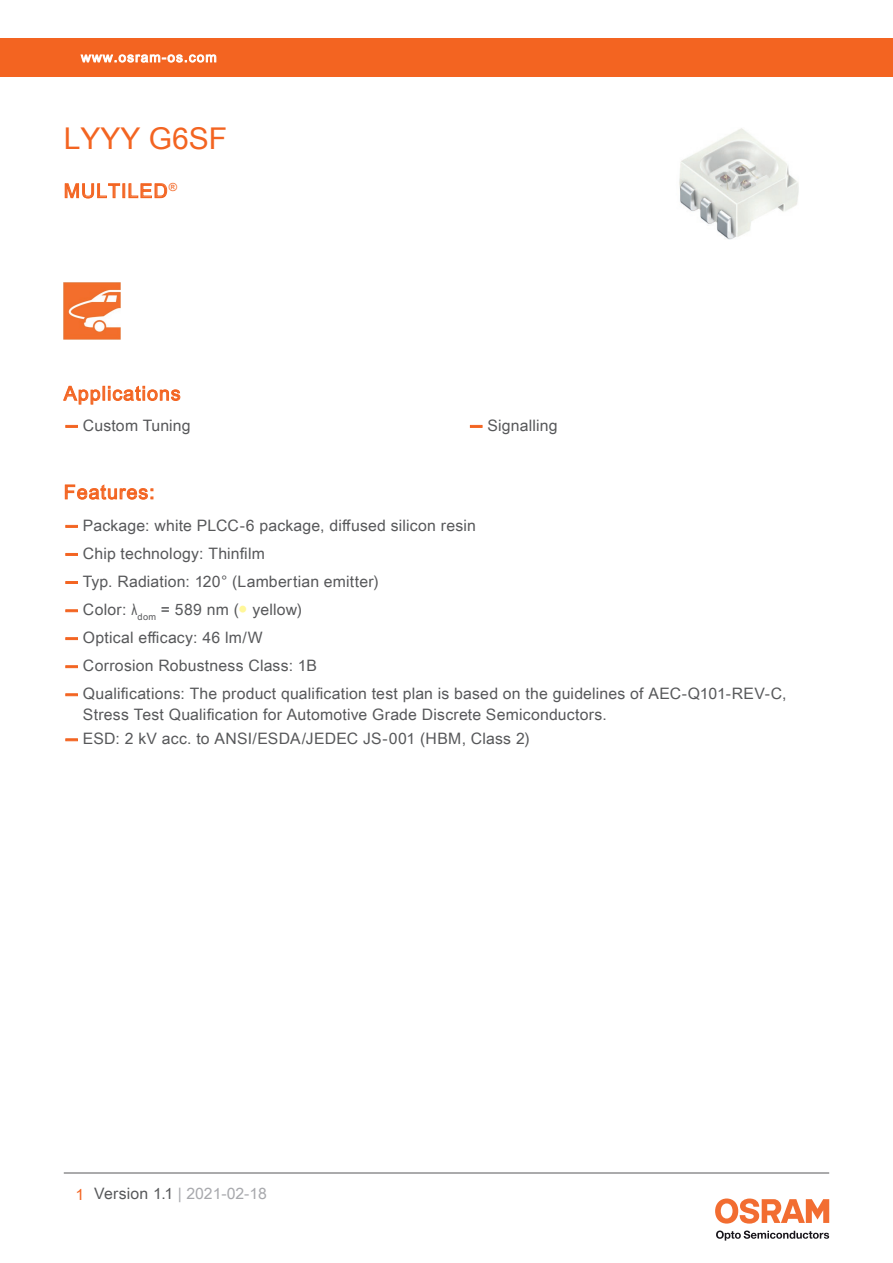
<style>
.page{position:relative;width:893px;height:1263px;background:#fff}
.page>*{position:absolute;margin:0;border:0;box-sizing:border-box;transform-origin:0 0}
.t1{font:30px "Arial Unicode MS";color:#f36421}
.t2{font:19.5px "Arial Unicode MS";letter-spacing:.055em;color:#f36421}
.t3{font:15.75px/21px "Arial Unicode MS";letter-spacing:.015em;color:#57585a}
.t4{font:15.75px "Arial Unicode MS";color:#a8a9ad}
.t5{font:13.5px "Arial Unicode MS";letter-spacing:.085em;color:#fff}
.s1{font-family:"Helvetica Neue LT Pro";font-weight:700;color:#f36421}
.s2{font-family:"Arial"}
.s3{color:#fff79a}
.s4{color:#f36421}
.s5{color:#57585a}
</style>
<div class="page">
<hr style="left:64px;top:1173px;width:765px;height:1px;background:#57585a">
<svg style="left:716px;top:1230px;width:113px;height:10px"></svg>
<svg style="left:715px;top:1198px;width:114px;height:25px"></svg>
<div style="left:0;top:38px;width:893px;height:39px;background:#f36421"></div>
<svg style="left:80px;top:54px;width:137px;height:9px"></svg>
<svg style="left:63px;top:385px;width:118px;height:20px"></svg>
<img style="left:679px;top:128px;width:120px;height:112px">
<svg style="left:64px;top:183px;width:56px;height:16px"></svg>
<div style="left:122px;top:183px;width:3px;height:15px;border:1px solid #f36421"></div>
<svg style="left:128px;top:183px;width:39px;height:15px"></svg>
<img style="left:64px;top:282px;width:57px;height:57px">
<svg style="left:66px;top:425px;width:11px;height:2px"></svg>
<svg style="left:470px;top:425px;width:12px;height:2px"></svg>
<svg style="left:65px;top:484px;width:88px;height:16px"></svg>
<svg style="left:66px;top:525px;width:11px;height:2px"></svg>
<svg style="left:66px;top:553px;width:11px;height:2px"></svg>
<svg style="left:66px;top:581px;width:11px;height:2px"></svg>
<svg style="left:66px;top:610px;width:11px;height:2px"></svg>
<svg style="left:66px;top:638px;width:11px;height:2px"></svg>
<svg style="left:66px;top:666px;width:11px;height:2px"></svg>
<svg style="left:66px;top:694px;width:11px;height:2px"></svg>
<svg style="left:66px;top:739px;width:11px;height:2px"></svg>
<p class="t5" style="left:81px;top:47px;width:137px">www.osram-os.com</p>
<h1 class="t1" style="left:64px;top:117px;width:165px">LYYY G6SF</h1>
<p class="t2" style="left:64px;top:177px;width:115px">MULTILED<sup>®</sup></p>
<p class="t2" style="left:64px;top:379px;width:118px">Applications</p>
<p class="t3" style="left:64px;top:414px;width:128px"><span class="s1">—</span> Custom Tuning</p>
<p class="t3" style="left:468px;top:414px;width:91px"><span class="s1">—</span> Signalling</p>
<p class="t2" style="left:64px;top:478px;width:92px">Features:</p>
<p class="t3" style="left:64px;top:514px;width:414px"><span class="s1">—</span> Package: white PLCC-6 package, diffused silicon resin</p>
<p class="t3" style="left:64px;top:542px;width:203px"><span class="s1">—</span> Chip technology: Thinfilm</p>
<p class="t3" style="left:64px;top:570px;width:317px"><span class="s1">—</span> Typ. Radiation: 120° (Lambertian emitter)</p>
<p class="t3" style="left:64px;top:599px;width:240px"><span class="s1">—</span> Color: <span class="s2">λ</span><sub>dom</sub> = 589 nm (<span class="s3">●</span> yellow)</p>
<p class="t3" style="left:64px;top:626px;width:200px"><span class="s1">—</span> Optical efficacy: 46 lm/W</p>
<p class="t3" style="left:64px;top:655px;width:255px"><span class="s1">—</span> Corrosion Robustness Class: 1B</p>
<p class="t3" style="left:83px;top:683px;width:705px;text-indent:-19px"><span class="s1">—</span> Qualifications: The product qualification test plan is based on the guidelines of AEC-Q101-REV-C,<br>Stress Test Qualification for Automotive Grade Discrete Semiconductors.</p>
<p class="t3" style="left:64px;top:728px;width:468px"><span class="s1">—</span> ESD: 2 kV acc. to ANSI/ESDA/JEDEC JS-001 (HBM, Class 2)</p>
<p class="t4" style="left:76px;top:1182px;width:193px"><span class="s4">1</span> <span class="s5">Version 1.1</span> | 2021-02-18</p>
</div>
